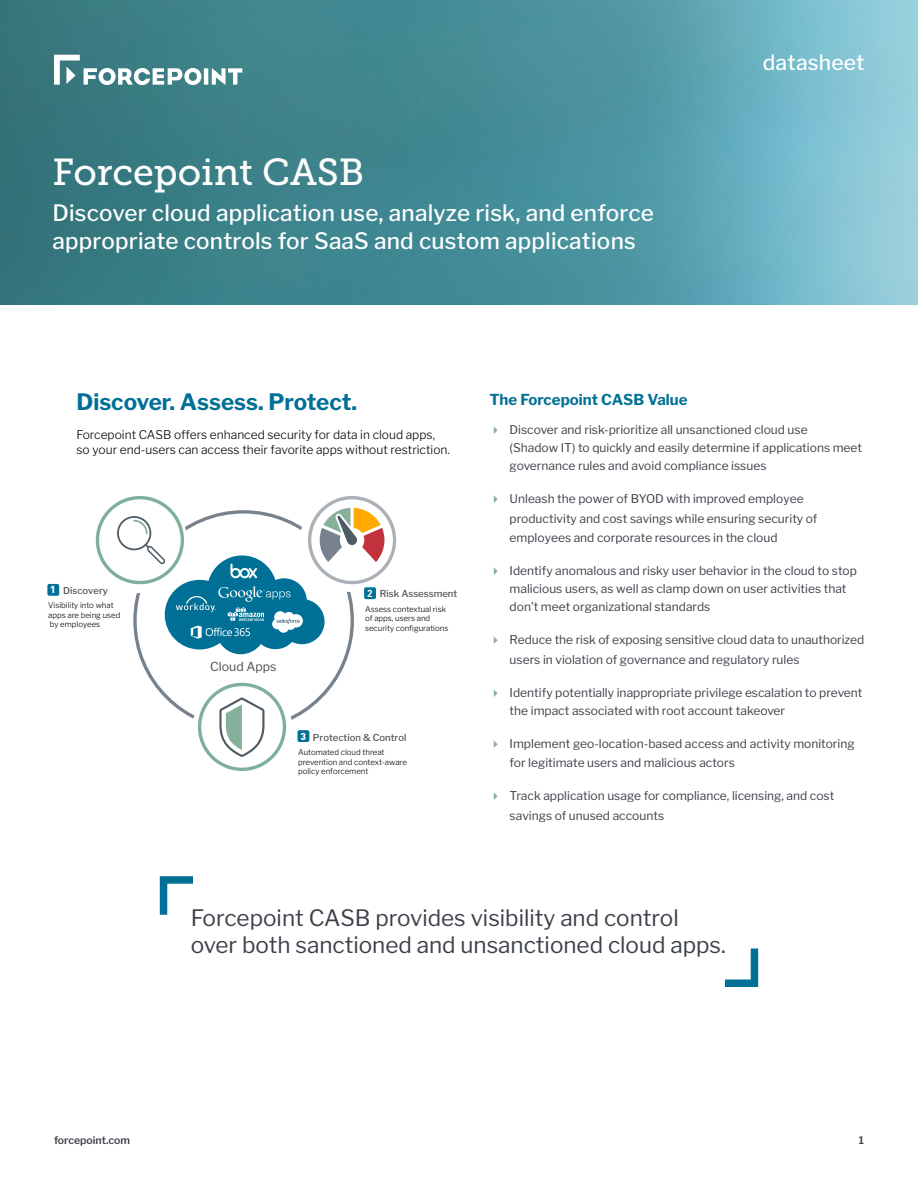
<style>
.page{position:relative;width:918px;height:1188px;background:#fff}
.page>*{position:absolute;margin:0;border:0;box-sizing:border-box;transform-origin:0 0}
.t1{font:37.5px "Museo Slab 500";color:#fff}
.t2{font:500 22.5px/28.5px "Libre Franklin";letter-spacing:.01em;color:#fff}
.t3{font:22.5px/27px "Libre Franklin";color:#3c4149}
.t4{font:700 22.5px "Libre Franklin";color:#007096}
.t5{font:500 21px "Libre Franklin";letter-spacing:.01em;color:#fff}
.t6{font:700 15px "Libre Franklin";color:#007096}
.t7{font:12.3px "Libre Franklin";color:#4e4e4e}
.t8{font:12px/18px "Libre Franklin";color:#3c4149}
.t9{font:300 12px/14.4px "Libre Franklin";color:#000}
.t10{font:600 10.5px "Libre Franklin";color:#3c4149}
.t11{font:900 10.05px "DIN Offc Pro";color:#fff}
.t12{font:500 9.45px "Libre Franklin";color:#4e4e4e}
.t13{font:300 7.8px/9.4px "Libre Franklin";color:#000}
.s1{font-family:"DIN Offc Pro";font-weight:700;font-size:10.05px;color:#fff}
</style>
<div class="page">
<img style="left:0;top:0;width:918px;height:304px">
<svg style="left:54px;top:55px;width:188px;height:30px"></svg>
<svg style="left:160px;top:876px;width:33px;height:39px"></svg>
<svg style="left:725px;top:948px;width:33px;height:39px"></svg>
<div style="left:47px;top:584px;width:12px;height:12px;background:#007096;border-radius:2px"></div>
<div style="left:298px;top:730px;width:11px;height:12px;background:#007096;border-radius:2px"></div>
<svg style="left:192px;top:682px;width:101px;height:89px"></svg>
<svg style="left:95px;top:496px;width:302px;height:158px"></svg>
<h1 class="t1" style="left:52px;top:152px;width:313px">Forcepoint CASB</h1>
<h2 class="t2" style="left:52px;top:198px;width:603px">Discover cloud application use, analyze risk, and enforce appropriate controls for SaaS and custom applications</h2>
<h3 class="t5" style="left:763px;top:50px;width:103px">datasheet</h3>
<h2 class="t4" style="left:76px;top:389px;width:282px">Discover. Assess. Protect.</h2>
<p class="t9" style="left:76px;top:428px;width:375px">Forcepoint CASB offers enhanced security for data in cloud apps, so your end-users can access their favorite apps without restriction.</p>
<p class="t11" style="left:50px;top:582px;width:7px">1</p>
<p class="t12" style="left:63px;top:585px;width:46px">Discovery</p>
<p class="t13" style="left:48px;top:601px;width:74px">Visibility into what apps are being used by employees</p>
<p class="t7" style="left:210px;top:659px;width:68px">Cloud Apps</p>
<p class="t12" style="left:367px;top:588px;width:92px"><span class="s1">2</span> Risk Assessment</p>
<p class="t13" style="left:365px;top:604px;width:85px">Assess contextual risk of apps, users and security configurations</p>
<p class="t11" style="left:301px;top:728px;width:7px">3</p>
<p class="t12" style="left:313px;top:732px;width:95px">Protection &amp; Control</p>
<p class="t13" style="left:298px;top:748px;width:110px">Automated cloud threat prevention and context-aware policy enforcement</p>
<p class="t6" style="left:489px;top:390px;width:200px">The Forcepoint CASB Value</p>
<p class="t8" style="left:510px;top:421px;width:354px">Discover and risk-prioritize all unsanctioned cloud use<br>(Shadow IT) to quickly and easily determine if applications meet governance rules and avoid compliance issues</p>
<p class="t8" style="left:510px;top:489px;width:309px;line-height:19.5px">Unleash the power of BYOD with improved employee productivity and cost savings while ensuring security of employees and corporate resources in the cloud</p>
<p class="t8" style="left:510px;top:562px;width:349px">Identify anomalous and risky user behavior in the cloud to stop malicious users, as well as clamp down on user activities that don’t meet organizational standards</p>
<p class="t8" style="left:510px;top:630px;width:356px;line-height:19.5px">Reduce the risk of exposing sensitive cloud data to unauthorized users in violation of governance and regulatory rules</p>
<p class="t8" style="left:510px;top:684px;width:354px">Identify potentially inappropriate privilege escalation to prevent the impact associated with root account takeover</p>
<p class="t8" style="left:510px;top:734px;width:347px;line-height:19.5px">Implement geo-location-based access and activity monitoring for legitimate users and malicious actors</p>
<p class="t8" style="left:510px;top:786px;width:326px;line-height:19.5px">Track application usage for compliance, licensing, and cost savings of unused accounts</p>
<h2 class="t3" style="left:191px;top:905px;width:536px">Forcepoint CASB provides visibility and control over both sanctioned and unsanctioned cloud apps.</h2>
<p class="t10" style="left:54px;top:1134px;width:78px">forcepoint.com</p>
<p class="t10" style="left:859px;top:1134px;width:7px">1</p>
</div>
